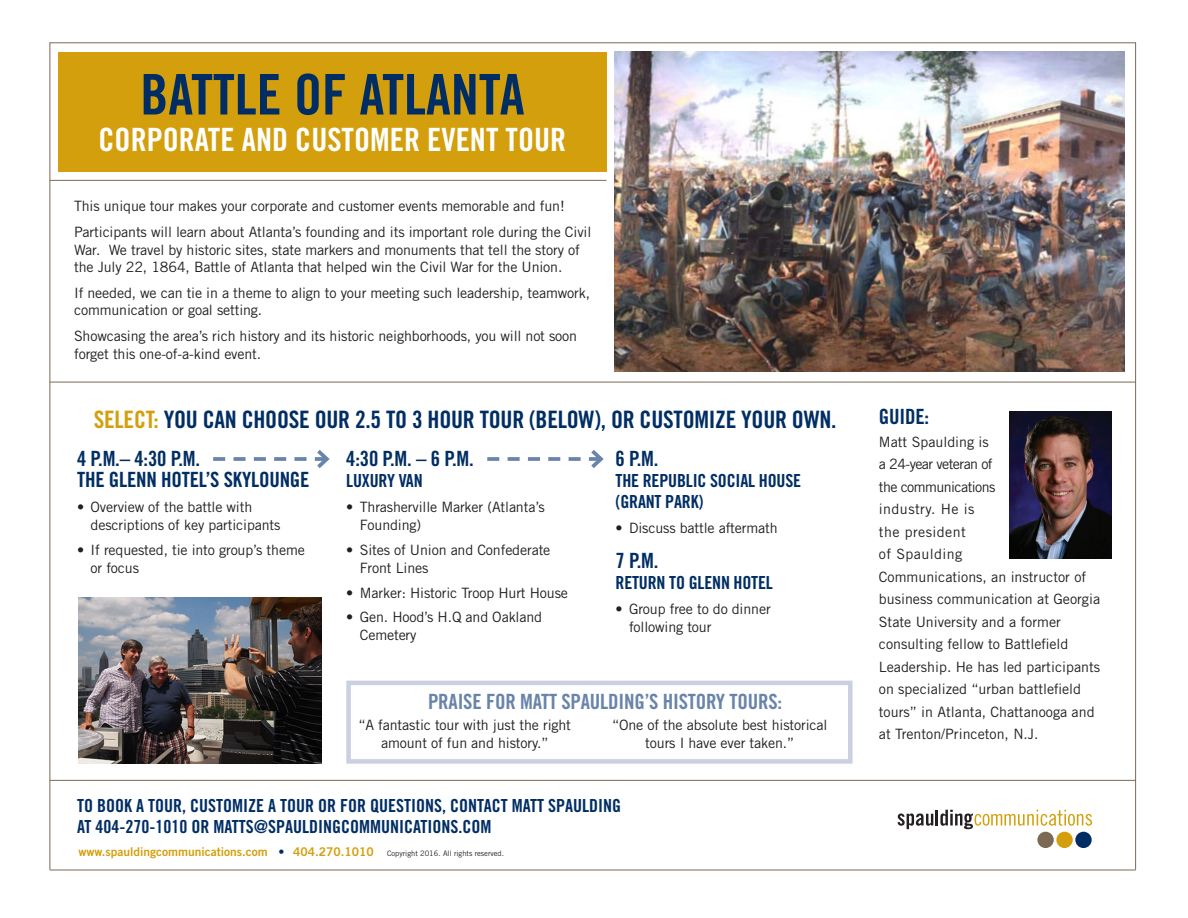
<style>
.page{position:relative;width:1188px;height:918px;background:#fff}
.page>*{position:absolute;margin:0;border:0;box-sizing:border-box;transform-origin:0 0}
.t1{font:56.1px "Trade Gothic Bold Cond Twenty";color:#002e64}
.t2{font:32.1px "Trade Gothic Bold Cond Twenty";color:#fff}
.t3{font:24px "Trade Gothic Bold Cond Twenty";letter-spacing:-.01em;color:#002e64}
.t4{font:21px/21px "Trade Gothic Bold Cond Twenty";letter-spacing:-.01em;color:#002e64}
.t5{font:21px "Trade Gothic Bold Cond Twenty";letter-spacing:-.01em;color:#6984ab}
.t6{font:18px/21px "Trade Gothic Bold Cond Twenty";color:#002e64}
.t7{font:14.25px/22.5px "Trade Gothic";letter-spacing:-.01em;color:#231f20}
.t8{font:12px "Trade Gothic Bold Two";color:#d49f0c}
.t9{font:7.5px "Trade Gothic";color:#231f20}
.s1{color:#d49f0c}
.s2{color:#002e64}
</style>
<div class="page">
<div style="left:58px;top:52px;width:549px;height:120px;background:#d49f0c"></div>
<img style="left:615px;top:52px;width:509px;height:319px">
<hr style="left:50px;top:180px;width:557px;height:1px;background:#7c6954">
<hr style="left:50px;top:382px;width:1086px;height:1px;background:#7c6954">
<hr style="left:50px;top:780px;width:1086px;height:1px;background:#7c6954">
<hr style="left:50px;top:870px;width:1086px;height:1px;background:#7c6954">
<hr style="left:50px;top:42px;width:1086px;height:1px;background:#7c6954">
<hr style="left:50px;top:42px;width:1px;height:828px;background:#7c6954">
<hr style="left:1135px;top:42px;width:1px;height:828px;background:#7c6954">
<svg style="left:898px;top:810px;width:194px;height:19px"></svg>
<div style="left:1056px;top:832px;width:17px;height:16px;background:#d49f0c;border-radius:50%"></div>
<div style="left:1075px;top:832px;width:17px;height:16px;background:#002e64;border-radius:50%"></div>
<div style="left:1037px;top:832px;width:17px;height:16px;background:#7c6954;border-radius:50%"></div>
<img style="left:1010px;top:411px;width:101px;height:147px">
<img style="left:78px;top:597px;width:243px;height:167px">
<div style="left:346px;top:681px;width:507px;height:83px;border:4px solid #cad0e0"></div>
<svg style="left:213px;top:450px;width:117px;height:18px"></svg>
<svg style="left:487px;top:450px;width:117px;height:18px"></svg>
<p class="t1" style="left:140px;top:60px;width:386px">BATTLE OF ATLANTA</p>
<p class="t2" style="left:99px;top:120px;width:469px">CORPORATE AND CUSTOMER EVENT TOUR</p>
<p class="t7" style="left:74px;top:195px;width:492px">This unique tour makes your corporate and customer events memorable and fun!</p>
<p class="t7" style="left:74px;top:223px;width:519px;line-height:17.2px">Participants will learn about Atlanta’s founding and its important role during the Civil<br>War. We travel by historic sites, state markers and monuments that tell the story of the July 22, 1864, Battle of Atlanta that helped win the Civil War for the Union.</p>
<p class="t7" style="left:74px;top:284px;width:518px;line-height:17.2px">If needed, we can tie in a theme to align to your meeting such leadership, teamwork, communication or goal setting.</p>
<p class="t7" style="left:74px;top:327px;width:505px;line-height:17.2px">Showcasing the area’s rich history and its historic neighborhoods, you will not soon forget this one-of-a-kind event.</p>
<p class="t3" style="left:94px;top:405px;width:744px"><span class="s1">SELECT:</span> YOU CAN CHOOSE OUR 2.5 TO 3 HOUR TOUR (BELOW), OR CUSTOMIZE YOUR OWN.</p>
<p class="t4" style="left:879px;top:406px;width:52px">GUIDE:</p>
<p class="t7" style="left:879px;top:430px;width:223px">Matt Spaulding is<br>a 24-year veteran of<br>the communications<br>industry. He is<br>the president<br>of Spaulding<br>Communications, an instructor of business communication at Georgia<br>State University and a former consulting fellow to Battlefield<br>Leadership. He has led participants on specialized “urban battlefield tours” in Atlanta, Chattanooga and at Trenton/Princeton, N.J.</p>
<p class="t4" style="left:346px;top:448px;width:129px">4:30 P.M. – 6 P.M.</p>
<p class="t6" style="left:346px;top:470px;width:78px">LUXURY VAN</p>
<p class="t7" style="left:360px;top:498px;width:186px;line-height:18px;text-indent:-14px">• Thrasherville Marker (Atlanta’s<br>Founding)</p>
<p class="t7" style="left:360px;top:541px;width:192px;line-height:18px;text-indent:-14px">• Sites of Union and Confederate<br>Front Lines</p>
<p class="t7" style="left:346px;top:581px;width:223px">• Marker: Historic Troop Hurt House</p>
<p class="t7" style="left:360px;top:608px;width:184px;line-height:18px;text-indent:-14px">• Gen. Hood’s H.Q and Oakland<br>Cemetery</p>
<p class="t4" style="left:616px;top:448px;width:44px">6 P.M.</p>
<p class="t6" style="left:616px;top:470px;width:187px">THE REPUBLIC SOCIAL HOUSE (GRANT PARK)</p>
<p class="t7" style="left:616px;top:517px;width:164px">• Discuss battle aftermath</p>
<p class="t4" style="left:616px;top:550px;width:44px">7 P.M.</p>
<p class="t6" style="left:616px;top:572px;width:159px">RETURN TO GLENN HOTEL</p>
<p class="t7" style="left:629px;top:600px;width:143px;line-height:18px;text-indent:-14px">• Group free to do dinner following tour</p>
<p class="t4" style="left:77px;top:448px;width:234px">4 P.M.– 4:30 P.M.<br>THE GLENN HOTEL’S SKYLOUNGE</p>
<p class="t7" style="left:91px;top:498px;width:191px;line-height:18px;text-indent:-14px">• Overview of the battle with descriptions of key participants</p>
<p class="t7" style="left:91px;top:541px;width:216px;line-height:18px;text-indent:-14px">• If requested, tie into group’s theme or focus</p>
<p class="t5" style="left:428px;top:689px;width:356px">PRAISE FOR MATT SPAULDING’S HISTORY TOURS:</p>
<p class="t7" style="left:359px;top:715px;width:214px;line-height:18px;text-align:center">“A fantastic tour with just the right amount of fun and history.”</p>
<p class="t7" style="left:612px;top:715px;width:217px;line-height:18px;text-align:center">“One of the absolute best historical tours I have ever taken.”</p>
<p class="t6" style="left:77px;top:795px;width:545px">TO BOOK A TOUR, CUSTOMIZE A TOUR OR FOR QUESTIONS, CONTACT MATT SPAULDING<br>AT 404-270-1010 OR MATTS@SPAULDINGCOMMUNICATIONS.COM</p>
<p class="t8" style="left:78px;top:844px;width:297px">www.spauldingcommunications.com <span class="s2">•</span> 404.270.1010</p>
<p class="t9" style="left:387px;top:849px;width:119px">Copyright 2016. All rights reserved.</p>
</div>
